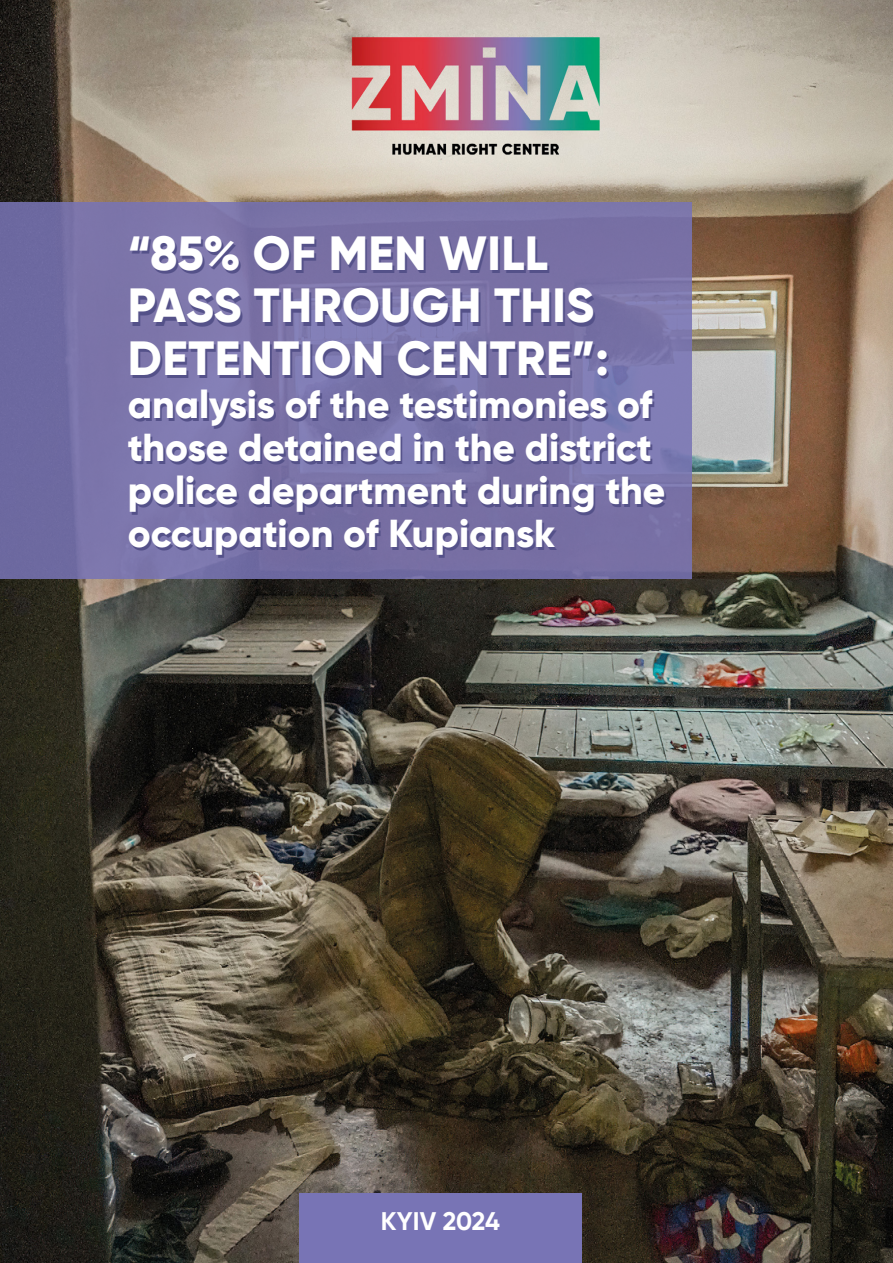
<style>
.page{position:relative;width:893px;height:1263px;background:#fff}
.page>*{position:absolute;margin:0;border:0;box-sizing:border-box;transform-origin:0 0}
.t1{font:800 48px/52.8px "Gilroy";letter-spacing:.01em;color:#fff}
.t2{font:800 39px/42.9px "Gilroy";color:#fff}
.t3{font:700 25.5px "Gilroy";color:#fff}
</style>
<div class="page">
<img style="left:0;top:0;width:893px;height:1263px">
<svg style="left:0;top:203px;width:692px;height:376px;background:#7972a8"></svg>
<div style="left:299px;top:1193px;width:282px;height:70px;background:#7874b5"></div>
<p class="t1" style="left:128px;top:226px;width:483px">“85% OF MEN WILL<br>PASS THROUGH THIS<br>DETENTION CENTRE”:</p>
<p class="t2" style="left:128px;top:383px;width:539px">analysis of the testimonies of those detained in the district police department during the occupation of Kupiansk</p>
<p class="t3" style="left:381px;top:1205px;width:121px">KYIV 2024</p>
</div>
